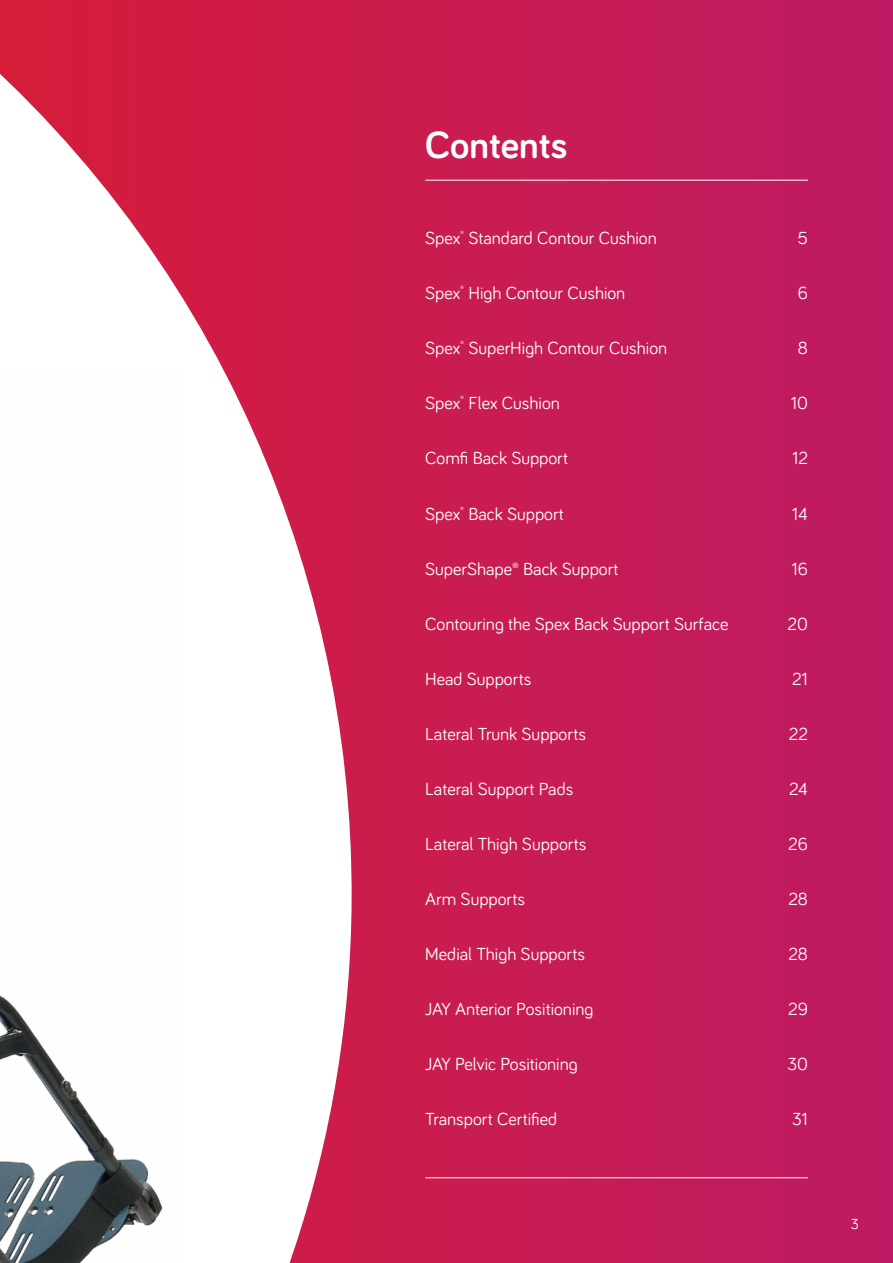
<style>
.page{position:relative;width:893px;height:1263px;background:#c51c58}
.page>*{position:absolute;margin:0;border:0;box-sizing:border-box;transform-origin:0 0}
.t1{font:700 39px "Bariol";color:#fff}
.t2{font:18px "Bariol";color:#fff}
.t3{font:15px "Bariol";color:#fff}
</style>
<div class="page">
<svg style="left:0;top:0;width:354px;height:1263px;fill:#fff"></svg>
<img style="left:0;top:367px;width:178px;height:896px">
<hr style="left:425px;top:180px;width:383px;height:1px;background:#fff">
<hr style="left:425px;top:1177px;width:383px;height:1px;background:#fff">
<h1 class="t1" style="left:425px;top:118px;width:144px">Contents</h1>
<p class="t2" style="left:425px;top:226px;width:233px">Spex<sup>®</sup> Standard Contour Cushion</p>
<p class="t2" style="left:798px;top:226px;width:11px">5</p>
<p class="t2" style="left:425px;top:281px;width:202px">Spex<sup>®</sup> High Contour Cushion</p>
<p class="t2" style="left:798px;top:281px;width:12px">6</p>
<p class="t2" style="left:425px;top:336px;width:243px">Spex<sup>®</sup> SuperHigh Contour Cushion</p>
<p class="t2" style="left:798px;top:336px;width:11px">8</p>
<p class="t2" style="left:425px;top:391px;width:136px">Spex<sup>®</sup> Flex Cushion</p>
<p class="t2" style="left:791px;top:391px;width:19px">10</p>
<p class="t2" style="left:425px;top:446px;width:145px">Comfi Back Support</p>
<p class="t2" style="left:792px;top:446px;width:17px">12</p>
<p class="t2" style="left:425px;top:501px;width:140px">Spex<sup>®</sup> Back Support</p>
<p class="t2" style="left:792px;top:501px;width:18px">14</p>
<p class="t2" style="left:425px;top:556px;width:195px">SuperShape® Back Support</p>
<p class="t2" style="left:791px;top:556px;width:18px">16</p>
<p class="t2" style="left:425px;top:611px;width:305px">Contouring the Spex Back Support Surface</p>
<p class="t2" style="left:787px;top:611px;width:22px">20</p>
<p class="t2" style="left:425px;top:666px;width:108px">Head Supports</p>
<p class="t2" style="left:792px;top:666px;width:17px">21</p>
<p class="t2" style="left:425px;top:721px;width:162px">Lateral Trunk Supports</p>
<p class="t2" style="left:789px;top:721px;width:21px">22</p>
<p class="t2" style="left:425px;top:776px;width:150px">Lateral Support Pads</p>
<p class="t2" style="left:789px;top:776px;width:20px">24</p>
<p class="t2" style="left:425px;top:831px;width:163px">Lateral Thigh Supports</p>
<p class="t2" style="left:788px;top:831px;width:21px">26</p>
<p class="t2" style="left:425px;top:886px;width:101px">Arm Supports</p>
<p class="t2" style="left:788px;top:886px;width:21px">28</p>
<p class="t2" style="left:425px;top:941px;width:161px">Medial Thigh Supports</p>
<p class="t2" style="left:788px;top:941px;width:21px">28</p>
<p class="t2" style="left:425px;top:996px;width:170px">JAY Anterior Positioning</p>
<p class="t2" style="left:788px;top:996px;width:21px">29</p>
<p class="t2" style="left:425px;top:1051px;width:154px">JAY Pelvic Positioning</p>
<p class="t2" style="left:787px;top:1051px;width:22px">30</p>
<p class="t2" style="left:425px;top:1106px;width:133px">Transport Certified</p>
<p class="t2" style="left:792px;top:1106px;width:17px">31</p>
<p class="t3" style="left:851px;top:1214px;width:10px">3</p>
</div>
